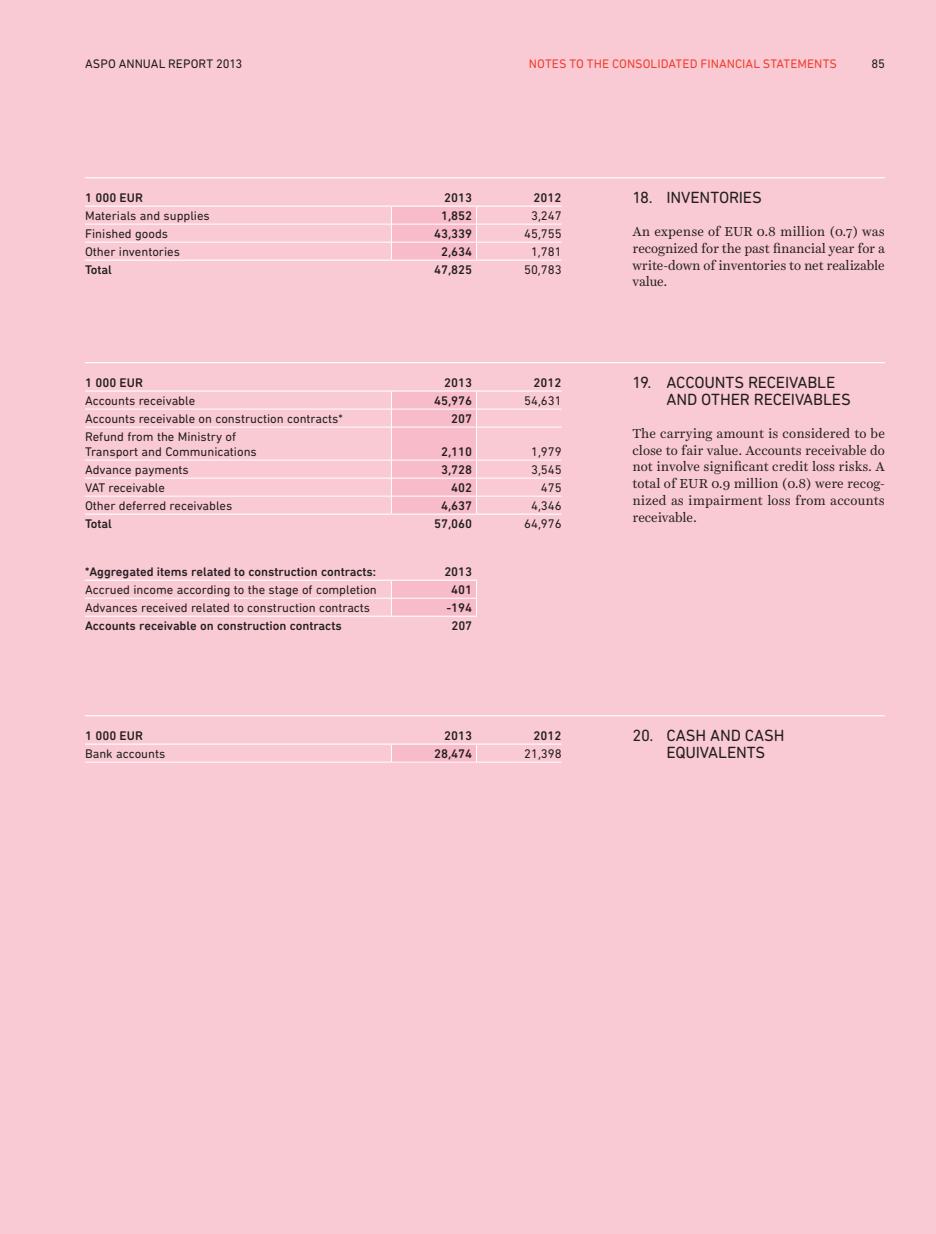
<style>
.page{position:relative;width:936px;height:1234px;background:#fff}
.page>*{position:absolute;margin:0;border:0;box-sizing:border-box;transform-origin:0 0}
.t1{font:16.5px/16.8px "DIN Next Rounded LT Pro";letter-spacing:-.01em;color:#231f20}
.t2{font:13.2px/16.8px "Harriet Text";letter-spacing:-.01em;color:#231f20;text-align:justify}
.t3{font:12.75px/15px "DIN Next Rounded LT Pro";color:#231f20}
.t4{font:500 12.75px "DIN Next Rounded LT Pro";color:#231f20}
.t5{font:12.6px "DIN Next Rounded LT Pro";letter-spacing:.005em;color:#ef402f}
.t6{font:12.6px "DIN Next Rounded LT Pro";color:#231f20}
</style>
<div class="page">
<div style="left:0;top:0;width:935px;height:1233px;background:#facad4"></div>
<hr style="left:476px;top:259px;width:85px;height:2px;background:#fff">
<hr style="left:391px;top:259px;width:85px;height:2px;background:#fff">
<hr style="left:85px;top:259px;width:306px;height:2px;background:#fff">
<hr style="left:476px;top:205px;width:85px;height:2px;background:#fff">
<hr style="left:391px;top:205px;width:85px;height:2px;background:#fff">
<hr style="left:85px;top:205px;width:306px;height:2px;background:#fff">
<hr style="left:85px;top:224px;width:306px;height:1px;background:#fff">
<hr style="left:476px;top:224px;width:85px;height:1px;background:#fff">
<hr style="left:85px;top:242px;width:306px;height:1px;background:#fff">
<hr style="left:476px;top:242px;width:85px;height:1px;background:#fff">
<svg style="left:391px;top:206px;width:86px;height:54px"></svg>
<div style="left:391px;top:744px;width:85px;height:18px;background:#f8bbca"></div>
<hr style="left:391px;top:761px;width:85px;height:1px;background:#fff">
<hr style="left:476px;top:743px;width:85px;height:1px;background:#fff">
<hr style="left:391px;top:743px;width:85px;height:1px;background:#fff">
<hr style="left:85px;top:743px;width:306px;height:1px;background:#fff">
<hr style="left:85px;top:761px;width:306px;height:1px;background:#fff">
<hr style="left:476px;top:761px;width:85px;height:1px;background:#fff">
<svg style="left:391px;top:744px;width:1px;height:17px"></svg>
<svg style="left:476px;top:744px;width:1px;height:17px"></svg>
<hr style="left:476px;top:513px;width:85px;height:1px;background:#fff">
<hr style="left:85px;top:513px;width:306px;height:1px;background:#fff">
<hr style="left:476px;top:390px;width:85px;height:1px;background:#fff">
<hr style="left:391px;top:390px;width:85px;height:1px;background:#fff">
<hr style="left:85px;top:390px;width:306px;height:1px;background:#fff">
<hr style="left:85px;top:409px;width:306px;height:1px;background:#fff">
<hr style="left:85px;top:427px;width:306px;height:1px;background:#fff">
<hr style="left:85px;top:460px;width:306px;height:1px;background:#fff">
<hr style="left:85px;top:478px;width:306px;height:1px;background:#fff">
<hr style="left:476px;top:409px;width:85px;height:1px;background:#fff">
<hr style="left:476px;top:427px;width:85px;height:1px;background:#fff">
<hr style="left:476px;top:460px;width:85px;height:1px;background:#fff">
<hr style="left:476px;top:478px;width:85px;height:1px;background:#fff">
<hr style="left:85px;top:496px;width:306px;height:1px;background:#fff">
<hr style="left:476px;top:496px;width:85px;height:1px;background:#fff">
<svg style="left:391px;top:391px;width:86px;height:123px"></svg>
<hr style="left:85px;top:615px;width:306px;height:1px;background:#fff">
<hr style="left:391px;top:579px;width:85px;height:1px;background:#fff">
<hr style="left:85px;top:579px;width:306px;height:1px;background:#fff">
<hr style="left:85px;top:598px;width:306px;height:1px;background:#fff">
<svg style="left:391px;top:580px;width:86px;height:36px"></svg>
<hr style="left:85px;top:177px;width:799px;height:1px;background:#fff">
<hr style="left:85px;top:362px;width:799px;height:1px;background:#fff">
<hr style="left:85px;top:715px;width:799px;height:1px;background:#fff">
<p class="t6" style="left:85px;top:59px;width:159px">ASPO ANNUAL REPORT 2013</p>
<p class="t5" style="left:529px;top:59px;width:310px">NOTES TO THE CONSOLIDATED FINANCIAL STATEMENTS</p>
<p class="t6" style="left:871px;top:59px;width:15px">85</p>
<p class="t4" style="left:85px;top:192px;width:59px">1 000 EUR</p>
<p class="t4" style="left:444px;top:192px;width:29px">2013</p>
<p class="t4" style="left:533px;top:192px;width:29px">2012</p>
<p class="t3" style="left:85px;top:209px;width:126px">Materials and supplies</p>
<p class="t4" style="left:441px;top:210px;width:32px">1,852</p>
<p class="t3" style="left:531px;top:209px;width:32px">3,247</p>
<p class="t3" style="left:85px;top:227px;width:85px">Finished goods</p>
<p class="t4" style="left:434px;top:228px;width:39px">43,339</p>
<p class="t3" style="left:524px;top:227px;width:39px">45,755</p>
<p class="t3" style="left:85px;top:245px;width:96px">Other inventories</p>
<p class="t4" style="left:441px;top:246px;width:32px">2,634</p>
<p class="t3" style="left:531px;top:245px;width:32px">1,781</p>
<p class="t4" style="left:85px;top:264px;width:28px">Total</p>
<p class="t4" style="left:434px;top:264px;width:39px">47,825</p>
<p class="t3" style="left:524px;top:263px;width:39px">50,783</p>
<p class="t4" style="left:85px;top:377px;width:59px">1 000 EUR</p>
<p class="t4" style="left:444px;top:377px;width:29px">2013</p>
<p class="t4" style="left:533px;top:377px;width:29px">2012</p>
<p class="t3" style="left:85px;top:394px;width:112px">Accounts receivable</p>
<p class="t4" style="left:434px;top:395px;width:39px">45,976</p>
<p class="t3" style="left:524px;top:394px;width:39px">54,631</p>
<p class="t3" style="left:85px;top:412px;width:259px">Accounts receivable on construction contracts*</p>
<p class="t4" style="left:451px;top:413px;width:22px">207</p>
<p class="t3" style="left:85px;top:430px;width:173px">Refund from the Ministry of<br>Transport and Communications</p>
<p class="t4" style="left:441px;top:446px;width:32px">2,110</p>
<p class="t3" style="left:531px;top:445px;width:32px">1,979</p>
<p class="t3" style="left:85px;top:463px;width:105px">Advance payments</p>
<p class="t4" style="left:441px;top:464px;width:32px">3,728</p>
<p class="t3" style="left:531px;top:463px;width:32px">3,545</p>
<p class="t3" style="left:85px;top:481px;width:81px">VAT receivable</p>
<p class="t4" style="left:451px;top:482px;width:22px">402</p>
<p class="t3" style="left:541px;top:481px;width:22px">475</p>
<p class="t3" style="left:85px;top:499px;width:149px">Other deferred receivables</p>
<p class="t4" style="left:441px;top:500px;width:32px">4,637</p>
<p class="t3" style="left:531px;top:499px;width:32px">4,346</p>
<p class="t4" style="left:85px;top:518px;width:28px">Total</p>
<p class="t4" style="left:434px;top:518px;width:39px">57,060</p>
<p class="t3" style="left:524px;top:517px;width:39px">64,976</p>
<p class="t4" style="left:85px;top:566px;width:292px">*Aggregated items related to construction contracts:</p>
<p class="t4" style="left:444px;top:566px;width:29px">2013</p>
<p class="t3" style="left:85px;top:583px;width:293px">Accrued income according to the stage of completion</p>
<p class="t4" style="left:451px;top:584px;width:22px">401</p>
<p class="t3" style="left:85px;top:601px;width:286px">Advances received related to construction contracts</p>
<p class="t4" style="left:446px;top:602px;width:27px">-194</p>
<p class="t4" style="left:85px;top:620px;width:258px">Accounts receivable on construction contracts</p>
<p class="t4" style="left:451px;top:620px;width:22px">207</p>
<p class="t4" style="left:85px;top:730px;width:59px">1 000 EUR</p>
<p class="t4" style="left:444px;top:730px;width:29px">2013</p>
<p class="t4" style="left:533px;top:730px;width:29px">2012</p>
<p class="t3" style="left:85px;top:747px;width:82px">Bank accounts</p>
<p class="t4" style="left:434px;top:748px;width:39px">28,474</p>
<p class="t3" style="left:524px;top:747px;width:39px">21,398</p>
<p class="t1" style="left:632px;top:191px;width:131px">18. INVENTORIES</p>
<p class="t2" style="left:632px;top:223px;width:254px">An expense of EUR 0.8 million (0.7) was recognized for the past financial year for a write-down of inventories to net realizable value.</p>
<p class="t1" style="left:666px;top:376px;width:186px;text-indent:-34px">19. ACCOUNTS RECEIVABLE<br>AND OTHER RECEIVABLES</p>
<p class="t2" style="left:632px;top:425px;width:254px">The carrying amount is considered to be close to fair value. Accounts receivable do not involve significant credit loss risks. A total of EUR 0.9 million (0.8) were recog&shy;nized as impairment loss from accounts receivable.</p>
<p class="t1" style="left:666px;top:728px;width:120px;text-indent:-34px">20. CASH AND CASH<br>EQUIVALENTS</p>
</div>
